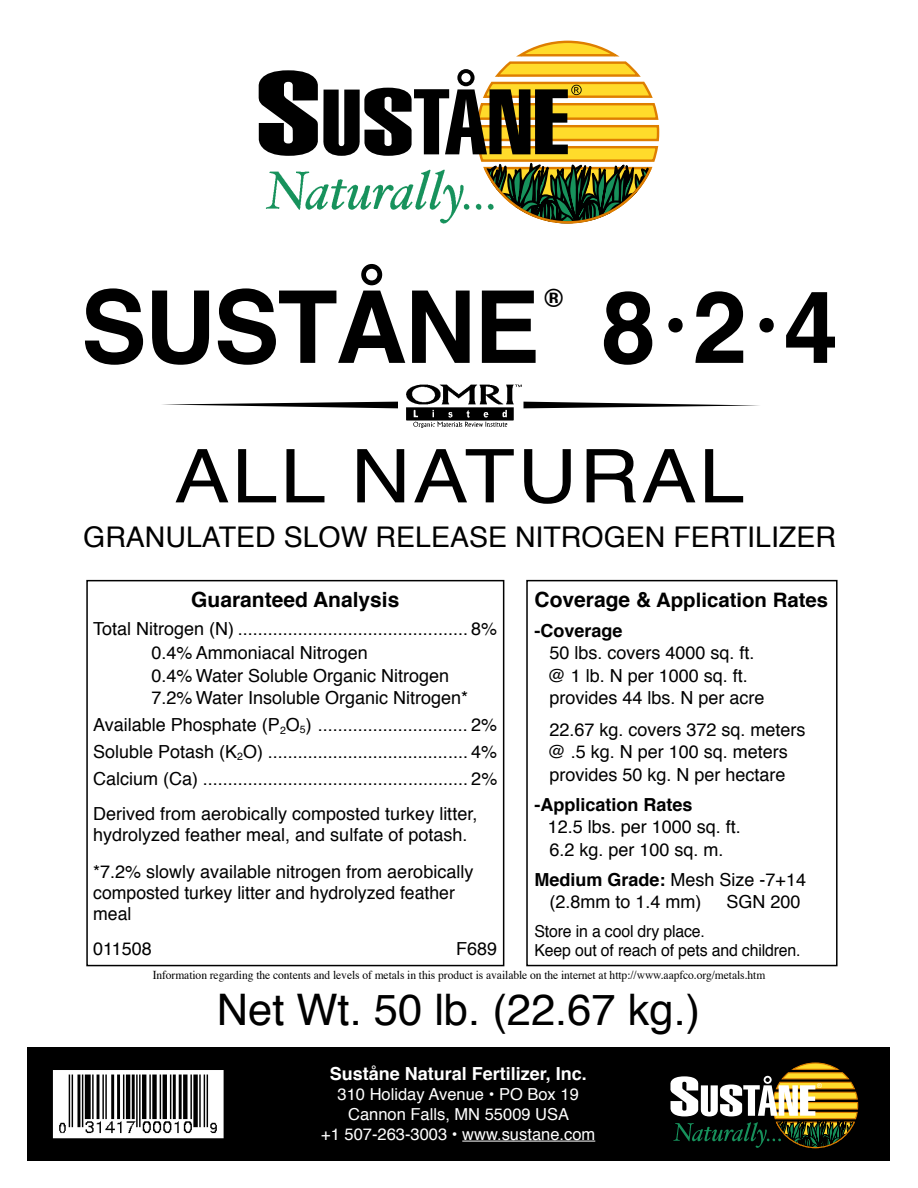
<style>
.page{position:relative;width:918px;height:1188px;background:#fff}
.page>*{position:absolute;margin:0;border:0;box-sizing:border-box;transform-origin:0 0}
.t1{font:700 100.5px "Helvetica";letter-spacing:-.02em;color:#000}
.t2{font:74.25px "Helvetica";letter-spacing:.03em;color:#000;scale:1.11 1}
.t3{font:43.5px "Helvetica";color:#000}
.t4{font:28.5px "Helvetica";color:#000}
.t5{font:700 25.5px "Helvetica";color:#000}
.t6{font:700 21px "Helvetica";color:#000}
.t7{font:700 19.95px "Helvetica";color:#000}
.t8{font:18px/22.5px "Helvetica";color:#000}
.t9{font:700 18px "Helvetica";color:#fff}
.t10{font:700 18px "Helvetica";color:#000}
.t11{font:16.5px/19.8px "Helvetica";color:#fff;text-align:center}
.t12{font:16.5px/19.5px "Helvetica";letter-spacing:-.01em;color:#000;scale:.96 1}
.t13{font:12.15px "Times";letter-spacing:-.005em;color:#000;scale:.95 1}
.s1{font-size:67.5px}
.s2{font-size:21px}
.s3{font-weight:700}
</style>
<div class="page">
<svg style="left:258px;top:40px;width:402px;height:184px"></svg>
<div style="left:86px;top:580px;width:418px;height:386px;border:2px solid #000"></div>
<div style="left:526px;top:580px;width:312px;height:386px;border:2px solid #000"></div>
<img style="left:406px;top:384px;width:118px;height:44px">
<svg style="left:162px;top:402px;width:236px;height:6px"></svg>
<svg style="left:523px;top:402px;width:236px;height:6px"></svg>
<div style="left:27px;top:1048px;width:863px;height:113px;background:#000"></div>
<hr style="left:462px;top:1141px;width:133px;height:1px;background:#fff">
<svg style="left:670px;top:1062px;width:189px;height:87px"></svg>
<img style="left:58px;top:1075px;width:161px;height:58px">
<div style="left:53px;top:1070px;width:171px;height:68px;border:4px solid #fff"></div>
<h1 class="t1" style="left:81px;top:259px;width:460px">SUSTÅNE</h1>
<h3 class="t5" style="left:545px;top:281px;width:20px">®</h3>
<h1 class="t1" style="left:601px;top:259px;width:238px">8<span class="s1">•</span>2<span class="s1">•</span>4</h1>
<h2 class="t2" style="left:174px;top:426px;width:515px">ALL NATURAL</h2>
<h3 class="t4" style="left:83px;top:518px;width:754px">GRANULATED SLOW RELEASE NITROGEN FERTILIZER</h3>
<p class="t7" style="left:535px;top:586px;width:295px"><span class="s2">Coverage &amp;</span> Application Rates</p>
<p class="t10" style="left:535px;top:618px;width:90px">-Coverage</p>
<p class="t8" style="left:548px;top:643px;width:219px">50 lbs. covers 4000 sq. ft. @ 1 lb. N per 1000 sq. ft. provides 44 lbs. N per acre</p>
<p class="t8" style="left:548px;top:719px;width:260px">22.67 kg. covers 372 sq. meters @ .5 kg. N per 100 sq. meters provides 50 kg. N per hectare</p>
<p class="t10" style="left:535px;top:792px;width:160px">-Application Rates</p>
<p class="t8" style="left:548px;top:817px;width:195px">12.5 lbs. per 1000 sq. ft.<br>6.2 kg. per 100 sq. m.</p>
<p class="t8" style="left:550px;top:869px;width:258px;text-indent:-15px"><span class="s3">Medium Grade:</span> Mesh Size -7+14 (2.8mm to 1.4 mm)</p>
<p class="t6" style="left:191px;top:585px;width:210px">Guaranteed Analysis</p>
<p class="t8" style="left:152px;top:619px;width:347px;line-height:23px;text-indent:-58px">Total Nitrogen (N) .............................................. 8% 0.4% Ammoniacal Nitrogen<br>0.4% Water Soluble Organic Nitrogen<br>7.2% Water Insoluble Organic Nitrogen*</p>
<p class="t8" style="left:93px;top:713px;width:406px;line-height:27px;text-align:justify">Available Phosphate (P<sub>2</sub>O<sub>5</sub>) .............................. 2% Soluble Potash (K<sub>2</sub>O) ........................................ 4% Calcium (Ca) ..................................................... 2%</p>
<p class="t8" style="left:93px;top:804px;width:386px;line-height:21px">Derived from aerobically composted turkey litter, hydrolyzed feather meal, and sulfate of potash.</p>
<p class="t8" style="left:93px;top:863px;width:382px;line-height:21px">*7.2% slowly available nitrogen from aerobically composted turkey litter and hydrolyzed feather meal</p>
<p class="t8" style="left:93px;top:938px;width:60px">011508</p>
<p class="t8" style="left:456px;top:938px;width:43px">F689</p>
<p class="t8" style="left:727px;top:892px;width:76px">SGN 200</p>
<p class="t12" style="left:535px;top:922px;width:279px">Store in a cool dry place.<br>Keep out of reach of pets and children.</p>
<p class="t13" style="left:153px;top:967px;width:646px">Information regarding the contents and levels of metals in this product is available on the internet at http://www.aapfco.org/metals.htm</p>
<h3 class="t3" style="left:217px;top:981px;width:485px">Net Wt. 50 lb. (22.67 kg.)</h3>
<p class="t9" style="left:330px;top:1062px;width:259px">Suståne Natural Fertilizer, Inc.</p>
<p class="t11" style="left:321px;top:1086px;width:276px">310 Holiday Avenue • PO Box 19<br>Cannon Falls, MN 55009 USA<br>+1 507-263-3003 • www.sustane.com</p>
</div>
